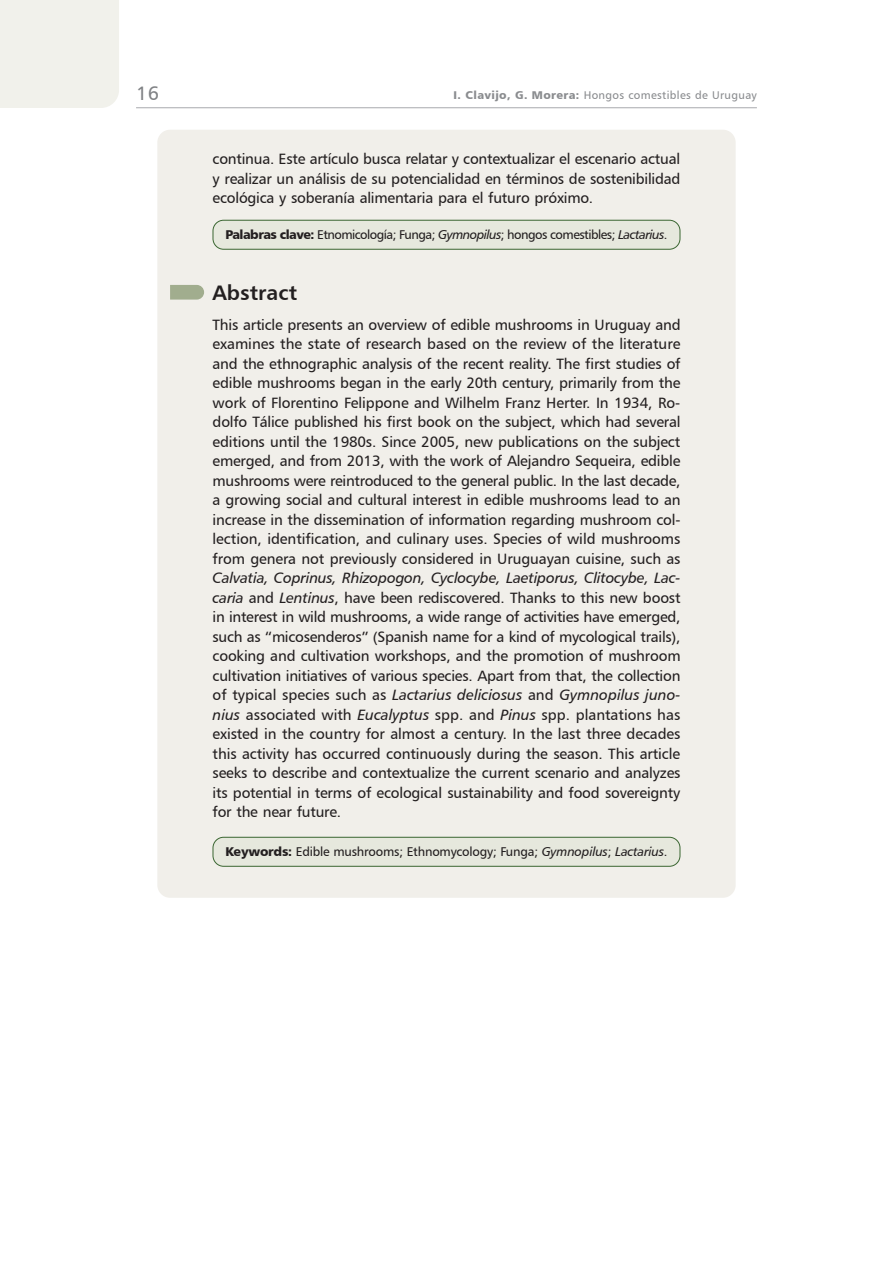
<style>
.page{position:relative;width:893px;height:1263px;background:#fff}
.page>*{position:absolute;margin:0;border:0;box-sizing:border-box;transform-origin:0 0}
.t1{font:21px "Humanist 777 BT Bold B";color:#231f20}
.t2{font:19.5px "Humanist 777 BT Roman B";color:#808285}
.t3{font:15px/19.5px "Humanist 777 BT Roman B";letter-spacing:-.015em;color:#231f20;text-align:justify}
.t4{font:15px "Humanist 777 BT Italic B";letter-spacing:-.01em;color:#231f20}
.t5{font:12.75px "Humanist 777 BT Roman B";letter-spacing:-.04em;color:#231f20}
.t6{font:12.75px "Humanist 777 BT Roman B";letter-spacing:-.015em;color:#231f20}
.t7{font:11.25px "Humanist 777 BT Roman B";letter-spacing:.03em;color:#8a8c8f}
.s1{font-family:"Humanist 777 BT Black B"}
.s2{font-family:"Humanist 777 BT Italic B"}
.s3{font-family:"Humanist 777 BT Roman B"}
</style>
<div class="page">
<hr style="left:136px;top:107px;width:621px;height:1px;background:#a8a9ad">
<div style="left:0;top:0;width:119px;height:108px;background:#f1f1eb"></div>
<div style="left:157px;top:130px;width:579px;height:768px;background:#f1efea;border-radius:13px"></div>
<div style="left:213px;top:837px;width:467px;height:29px;background:#e6e8dd;border-radius:11px"></div>
<div style="left:213px;top:837px;width:467px;height:30px;border:1px solid #3a6631;border-radius:11px"></div>
<div style="left:213px;top:220px;width:467px;height:29px;background:#e6e8dd;border-radius:11px"></div>
<div style="left:213px;top:220px;width:467px;height:30px;border:1px solid #3a6631;border-radius:11px"></div>
<svg style="left:170px;top:285px;width:34px;height:15px"></svg>
<h2 class="t2" style="left:136px;top:81px;width:24px">16</h2>
<p class="t7" style="left:454px;top:88px;width:305px"><span class="s1">I. Clavijo, G. Morera:</span> Hongos comestibles de Uruguay</p>
<p class="t3" style="left:213px;top:149px;width:469px">continua. Este artículo busca relatar y contextualizar el escenario actual y realizar un análisis de su potencialidad en términos de sostenibilidad ecológica y soberanía alimentaria para el futuro próximo.</p>
<p class="t5" style="left:225px;top:227px;width:444px"><span class="s1">Palabras clave:</span> Etnomicología; Funga; <span class="s2">Gymnopilus</span>; hongos comestibles; <span class="s2">Lactarius</span>.</p>
<h1 class="t1" style="left:213px;top:279px;width:86px">Abstract</h1>
<p class="t3" style="left:213px;top:315px;width:469px">This article presents an overview of edible mushrooms in Uruguay and examines the state of research based on the review of the literature and the ethnographic analysis of the recent reality. The first studies of edible mushrooms began in the early 20th century, primarily from the work of Florentino Felippone and Wilhelm Franz Herter. In 1934, Ro&shy;dolfo Tálice published his first book on the subject, which had several editions until the 1980s. Since 2005, new publications on the subject emerged, and from 2013, with the work of Alejandro Sequeira, edible mushrooms were reintroduced to the general public. In the last decade, a growing social and cultural interest in edible mushrooms lead to an increase in the dissemination of information regarding mushroom col&shy;lection, identification, and culinary uses. Species of wild mushrooms from genera not previously considered in Uruguayan cuisine, such as</p>
<p class="t4" style="left:213px;top:569px;width:469px">Calvatia, Coprinus, Rhizopogon, Cyclocybe, Laetiporus, Clitocybe, Lac-</p>
<p class="t3" style="left:213px;top:588px;width:469px"><span class="s2">caria</span> and <span class="s2">Lentinus</span>, have been rediscovered. Thanks to this new boost in interest in wild mushrooms, a wide range of activities have emerged, such as “micosenderos” (Spanish name for a kind of mycological trails), cooking and cultivation workshops, and the promotion of mushroom cultivation initiatives of various species. Apart from that, the collection</p>
<p class="t4" style="left:213px;top:686px;width:469px"><span class="s3">of typical species such as</span> Lactarius deliciosus <span class="s3">and</span> Gymnopilus juno-</p>
<p class="t3" style="left:213px;top:705px;width:469px"><span class="s2">nius</span> associated with <span class="s2">Eucalyptus</span> spp. and <span class="s2">Pinus</span> spp. plantations has existed in the country for almost a century. In the last three decades this activity has occurred continuously during the season. This article seeks to describe and contextualize the current scenario and analyzes its potential in terms of ecological sustainability and food sovereignty for the near future.</p>
<p class="t6" style="left:225px;top:844px;width:444px"><span class="s1">Keywords:</span> Edible mushrooms; Ethnomycology; Funga; <span class="s2">Gymnopilus</span>; <span class="s2">Lactarius</span>.</p>
</div>
